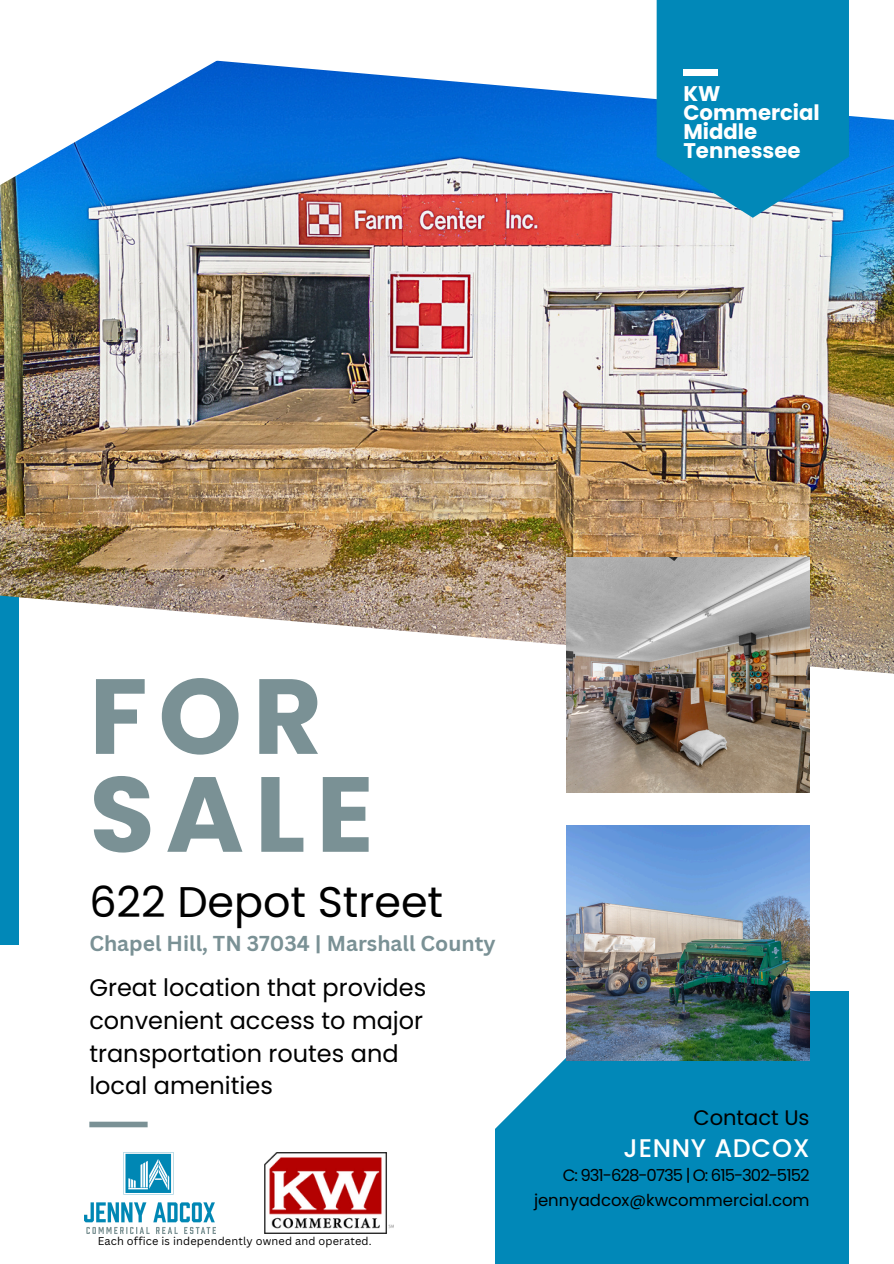
<style>
.page{position:relative;width:894px;height:1264px;background:#fff}
.page>*{position:absolute;margin:0;border:0;box-sizing:border-box;transform-origin:0 0}
.t1{font:700 106.5px/97.8px "Poppins";letter-spacing:.1em;color:#7a9195}
.t2{font:42.9px "Poppins";color:#000}
.t3{font:500 25.5px "Poppins";letter-spacing:.025em;color:#fff}
.t4{font:24px/32.7px "Poppins";color:#000}
.t5{font:700 21.15px/19.2px "Poppins";color:#fff}
.t6{font:700 21px "Canva Sans";color:#7a9195}
.t7{font:21px "Poppins";color:#000}
.t8{font:16.5px "Poppins";letter-spacing:-.06em;color:#000}
.t9{font:16.5px "Poppins";color:#000}
.t10{font:10.95px "Canva Sans";letter-spacing:.015em;color:#000}
</style>
<div class="page">
<div style="left:0;top:407px;width:19px;height:537px;background:#0188b8"></div>
<img style="left:0;top:40px;width:893px;height:635px">
<svg style="left:656px;top:0;width:192px;height:218px;background:#138ebd"></svg>
<img style="left:566px;top:557px;width:243px;height:235px">
<div style="left:495px;top:991px;width:353px;height:272px;background:#0188b8"></div>
<svg style="left:495px;top:991px;width:176px;height:138px"></svg>
<svg style="left:0;top:40px;width:368px;height:161px"></svg>
<img style="left:566px;top:825px;width:243px;height:235px">
<div style="left:89px;top:1121px;width:58px;height:6px;background:#7a9195"></div>
<div style="left:683px;top:69px;width:35px;height:6px;background:#fff"></div>
<img style="left:85px;top:1152px;width:130px;height:81px">
<img style="left:265px;top:1152px;width:128px;height:81px">
<p class="t5" style="left:683px;top:84px;width:138px">KW<br>Commercial<br>Middle<br>Tennessee</p>
<h1 class="t1" style="left:89px;top:667px;width:286px">FOR<br>SALE</h1>
<p class="t2" style="left:89px;top:872px;width:355px">622 Depot Street</p>
<p class="t6" style="left:89px;top:928px;width:407px">Chapel Hill, TN 37034 | Marshall County</p>
<p class="t4" style="left:89px;top:971px;width:338px">Great location that provides convenient access to major transportation routes and local amenities</p>
<h4 class="t10" style="left:98px;top:1233px;width:275px">Each office is independently owned and operated.</h4>
<h5 class="t7" style="left:693px;top:1102px;width:118px">Contact Us</h5>
<h6 class="t3" style="left:623px;top:1130px;width:187px">JENNY ADCOX</h6>
<h3 class="t8" style="left:562px;top:1163px;width:248px">C: 931-628-0735 | O: 615-302-5152</h3>
<h2 class="t9" style="left:534px;top:1188px;width:277px">jennyadcox@kwcommercial.com</h2>
</div>
